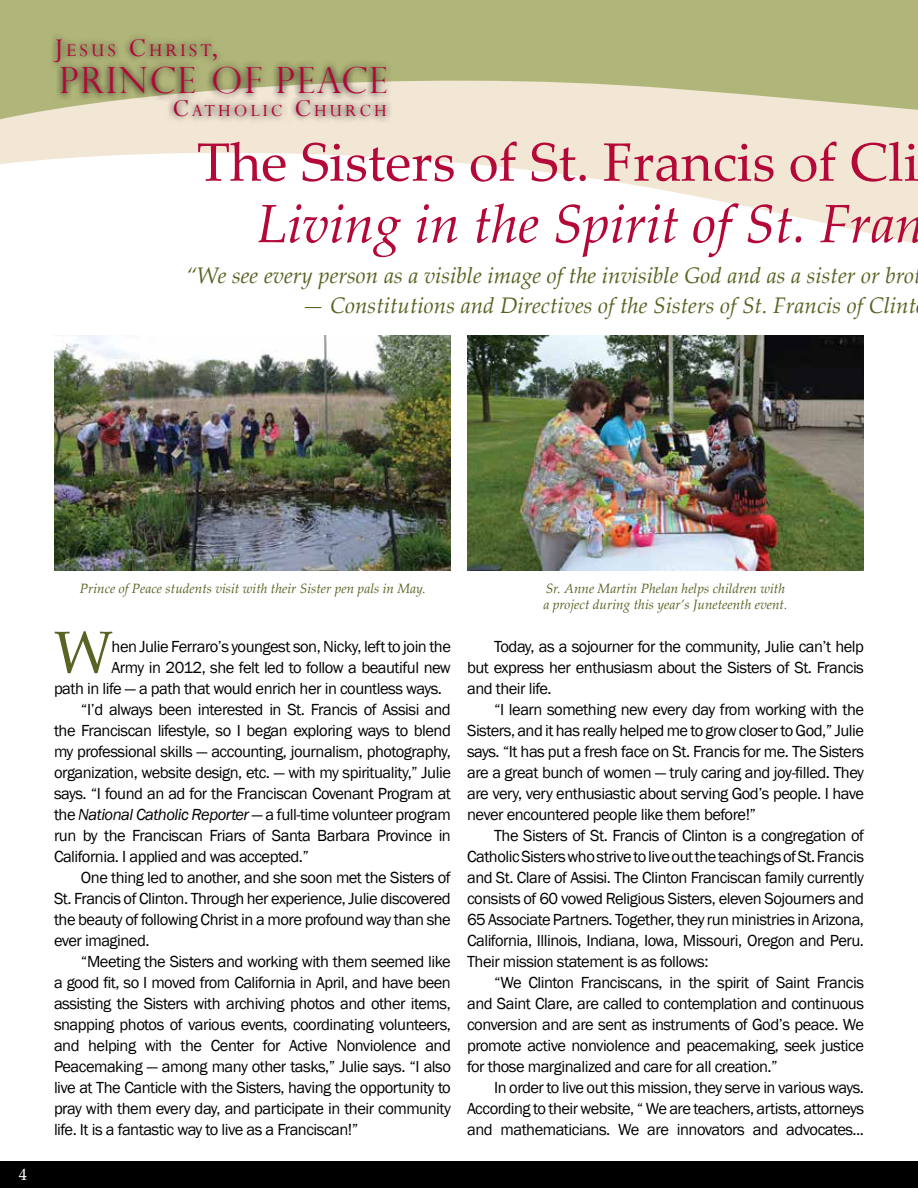
<style>
.page{position:relative;width:918px;height:1188px;background:#fff}
.page>*{position:absolute;margin:0;border:0;box-sizing:border-box;transform-origin:0 0}
.t1{font:59.4px "Palatino Linotype";color:#576423}
.t2{font:54px "Palatino Linotype";color:#b30838}
.t3{font:italic 54px "Palatino Linotype";color:#b30838}
.t4{font:300 36px "Perpetua Titling";letter-spacing:.05em;color:#b30838}
.t5{font:italic 22.5px "Palatino Linotype";color:#576423}
.t6{font:19.95px "Perpetua";letter-spacing:.155em;color:#b30838}
.t7{font:18.9px "Perpetua";letter-spacing:.155em;color:#b30838}
.t8{font:16.5px/21px "Franklin Gothic";letter-spacing:-.03em;color:#000;text-align:justify}
.t9{font:16.5px "Palatino Linotype";color:#fff}
.t10{font:italic 13.5px/16.5px "Palatino Linotype";color:#576423}
.s1{font-size:28.5px}
.s2{font-size:27px}
.s3{font-style:italic}
</style>
<div class="page">
<div style="left:0;top:1161px;width:918px;height:27px;background:#000"></div>
<svg style="left:0;top:119px;width:918px;height:125px"></svg>
<svg style="left:0;top:0;width:918px;height:119px;fill:#b0b579"></svg>
<div style="left:47px;top:32px;width:177px;height:37px;background:#000;opacity:.75"></div>
<svg style="left:55px;top:59px;width:339px;height:42px"></svg>
<svg style="left:166px;top:93px;width:226px;height:31px"></svg>
<img style="left:55px;top:335px;width:396px;height:236px">
<img style="left:467px;top:335px;width:397px;height:236px">
<p class="t6" style="left:54px;top:38px;width:167px"><span class="s1">J</span>ESUS <span class="s1">C</span>HRIST<span class="s1">,</span></p>
<h3 class="t4" style="left:59px;top:58px;width:330px">PRINCE OF PEACE</h3>
<p class="t7" style="left:172px;top:99px;width:216px"><span class="s2">C</span>ATHOLIC <span class="s2">C</span>HURCH</p>
<h2 class="t2" style="left:197px;top:124px;width:724px">The Sisters of St. Francis of Cli</h2>
<h2 class="t3" style="left:257px;top:185px;width:669px">Living in the Spirit of St. Fran</h2>
<h3 class="t5" style="left:186px;top:260px;width:730px">“We see every person as a visible image of the invisible God and as a sister or bro</h3>
<h3 class="t5" style="left:302px;top:290px;width:616px">— Constitutions and Directives of the Sisters of St. Francis of Clint</h3>
<p class="t9" style="left:19px;top:1163px;width:10px">4</p>
<p class="t10" style="left:80px;top:579px;width:347px">Prince of Peace students visit with their Sister pen pals in May.</p>
<p class="t10" style="left:543px;top:579px;width:246px">Sr. Anne Martin Phelan helps children with a project during this year’s Juneteenth event.</p>
<h1 class="t1" style="left:54px;top:610px;width:61px">W</h1>
<p class="t8" style="left:112px;top:636px;width:341px">hen Julie Ferraro’s youngest son, Nicky, left to join the</p>
<p class="t8" style="left:112px;top:657px;width:341px">Army in 2012, she felt led to follow a beautiful new</p>
<p class="t8" style="left:54px;top:678px;width:389px">path in life — a path that would enrich her in countless ways.</p>
<p class="t8" style="left:81px;top:699px;width:371px">“I’d always been interested in St. Francis of Assisi and</p>
<p class="t8" style="left:54px;top:720px;width:398px">the Franciscan lifestyle, so I began exploring ways to blend</p>
<p class="t8" style="left:54px;top:741px;width:398px">my professional skills — accounting, journalism, photography,</p>
<p class="t8" style="left:54px;top:762px;width:398px">organization, website design, etc. — with my spirituality,” Julie</p>
<p class="t8" style="left:54px;top:783px;width:399px">says. “I found an ad for the Franciscan Covenant Program at</p>
<p class="t8" style="left:54px;top:804px;width:398px">the <span class="s3">National Catholic Reporter</span> — a full-time volunteer program</p>
<p class="t8" style="left:54px;top:825px;width:398px">run by the Franciscan Friars of Santa Barbara Province in</p>
<p class="t8" style="left:54px;top:846px;width:257px">California. I applied and was accepted.”</p>
<p class="t8" style="left:81px;top:867px;width:371px">One thing led to another, and she soon met the Sisters of</p>
<p class="t8" style="left:54px;top:888px;width:398px">St. Francis of Clinton. Through her experience, Julie discovered</p>
<p class="t8" style="left:54px;top:909px;width:398px">the beauty of following Christ in a more profound way than she</p>
<p class="t8" style="left:54px;top:930px;width:97px">ever imagined.</p>
<p class="t8" style="left:81px;top:951px;width:371px">“Meeting the Sisters and working with them seemed like</p>
<p class="t8" style="left:54px;top:972px;width:398px">a good fit, so I moved from California in April, and have been</p>
<p class="t8" style="left:54px;top:993px;width:398px">assisting the Sisters with archiving photos and other items,</p>
<p class="t8" style="left:54px;top:1014px;width:398px">snapping photos of various events, coordinating volunteers,</p>
<p class="t8" style="left:54px;top:1035px;width:398px">and helping with the Center for Active Nonviolence and</p>
<p class="t8" style="left:54px;top:1056px;width:399px">Peacemaking — among many other tasks,” Julie says. “I also</p>
<p class="t8" style="left:54px;top:1077px;width:398px">live at The Canticle with the Sisters, having the opportunity to</p>
<p class="t8" style="left:54px;top:1098px;width:398px">pray with them every day, and participate in their community</p>
<p class="t8" style="left:54px;top:1119px;width:306px">life. It is a fantastic way to live as a Franciscan!”</p>
<p class="t8" style="left:467px;top:636px;width:398px;text-indent:27px">Today, as a sojourner for the community, Julie can’t help but express her enthusiasm about the Sisters of St. Francis and their life.</p>
<p class="t8" style="left:467px;top:699px;width:398px;text-indent:27px">“I learn something new every day from working with the Sisters, and it has really helped me to grow closer to God,” Julie says. “It has put a fresh face on St. Francis for me. The Sisters are a great bunch of women — truly caring and joy-filled. They are very, very enthusiastic about serving God’s people. I have never encountered people like them before!”</p>
<p class="t8" style="left:467px;top:825px;width:398px;text-indent:27px">The Sisters of St. Francis of Clinton is a congregation of Catholic Sisters who strive to live out the teachings of St. Francis and St. Clare of Assisi. The Clinton Franciscan family currently consists of 60 vowed Religious Sisters, eleven Sojourners and 65 Associate Partners. Together, they run ministries in Arizona, California, Illinois, Indiana, Iowa, Missouri, Oregon and Peru.<br>Their mission statement is as follows:</p>
<p class="t8" style="left:467px;top:972px;width:398px;text-indent:27px">“We Clinton Franciscans, in the spirit of Saint Francis and Saint Clare, are called to contemplation and continuous conversion and are sent as instruments of God’s peace. We promote active nonviolence and peacemaking, seek justice for those marginalized and care for all creation.”</p>
<p class="t8" style="left:467px;top:1077px;width:398px;text-indent:27px">In order to live out this mission, they serve in various ways.<br>According to their website, “ We are teachers, artists, attorneys and mathematicians. We are innovators and advocates...</p>
</div>
